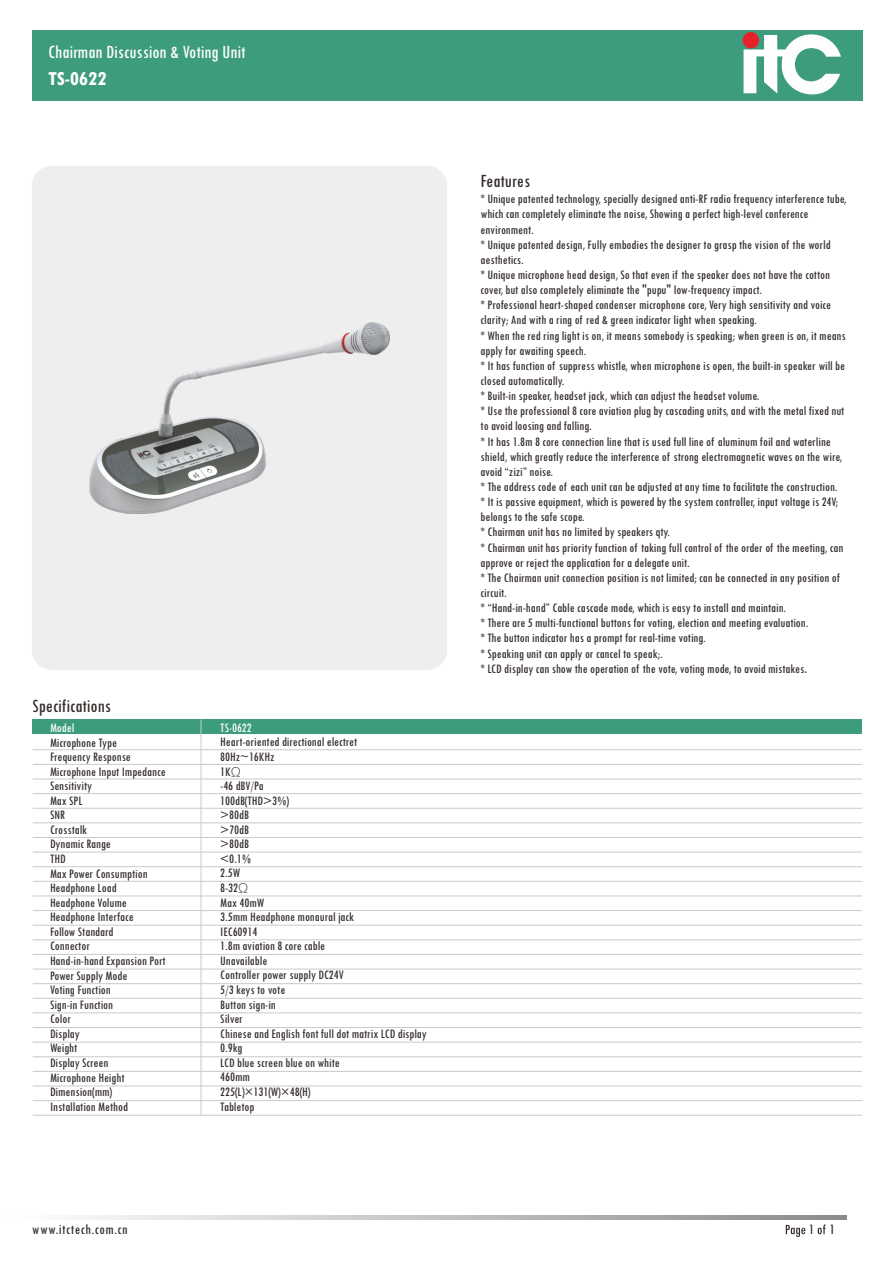
<style>
.page{position:relative;width:893px;height:1263px;background:#fff}
.page>*{position:absolute;margin:0;border:0;box-sizing:border-box;transform-origin:0 0}
.t1{font:700 condensed 21px "Tw Cen";color:#fefefe}
.t2{font:500 condensed 19.5px "Tw Cen";color:#fefefe}
.t3{font:500 condensed 19.5px "Tw Cen";color:#332c2b}
.t4{font:500 condensed 15px "Tw Cen";letter-spacing:.035em;color:#332c2b}
.t5{font:500 condensed 13.5px/14.5px "Tw Cen";color:#332c2b}
.t6{font:500 condensed 13.5px "Tw Cen";color:#fefefe}
.s1{font-family:"Deng Xian";font-weight:300;font-stretch:normal}
.s2{font-family:"Sim Sun";font-weight:400;font-stretch:normal}
</style>
<div class="page">
<div style="left:33px;top:30px;width:830px;height:71px;background:#3e9c7e"></div>
<svg style="left:743px;top:32px;width:98px;height:63px"></svg>
<svg style="left:786px;top:1225px;width:19px;height:12px"></svg>
<svg style="left:818px;top:1224px;width:8px;height:10px"></svg>
<svg style="left:84px;top:1216px;width:762px;height:3px;background:#bfbfc0"></svg>
<div style="left:32px;top:166px;width:415px;height:504px;background:#eeeeef;border-radius:20px"></div>
<div style="left:33px;top:719px;width:829px;height:15px;background:#3e9c7e"></div>
<hr style="left:33px;top:749px;width:829px;height:1px;background:#c9caca">
<hr style="left:33px;top:764px;width:829px;height:1px;background:#c9caca">
<hr style="left:33px;top:778px;width:829px;height:1px;background:#c9caca">
<hr style="left:33px;top:793px;width:829px;height:1px;background:#c9caca">
<hr style="left:33px;top:808px;width:829px;height:1px;background:#c9caca">
<hr style="left:33px;top:822px;width:829px;height:1px;background:#c9caca">
<hr style="left:33px;top:852px;width:829px;height:1px;background:#c9caca">
<hr style="left:33px;top:866px;width:829px;height:1px;background:#c9caca">
<hr style="left:33px;top:881px;width:829px;height:1px;background:#c9caca">
<hr style="left:33px;top:910px;width:829px;height:1px;background:#c9caca">
<hr style="left:33px;top:939px;width:829px;height:1px;background:#c9caca">
<hr style="left:33px;top:837px;width:829px;height:1px;background:#c9caca">
<hr style="left:201px;top:719px;width:1px;height:396px;background:#c9caca">
<hr style="left:33px;top:954px;width:829px;height:1px;background:#c9caca">
<hr style="left:33px;top:983px;width:829px;height:1px;background:#c9caca">
<hr style="left:33px;top:998px;width:829px;height:1px;background:#c9caca">
<hr style="left:33px;top:895px;width:829px;height:1px;background:#c9caca">
<hr style="left:33px;top:969px;width:829px;height:1px;background:#c9caca">
<hr style="left:33px;top:925px;width:829px;height:1px;background:#c9caca">
<img style="left:89px;top:322px;width:301px;height:192px">
<hr style="left:33px;top:1012px;width:829px;height:1px;background:#c9caca">
<hr style="left:33px;top:1027px;width:829px;height:1px;background:#c9caca">
<hr style="left:33px;top:1100px;width:829px;height:1px;background:#c9caca">
<hr style="left:33px;top:1115px;width:829px;height:1px;background:#c9caca">
<hr style="left:33px;top:1056px;width:829px;height:1px;background:#c9caca">
<hr style="left:33px;top:1042px;width:829px;height:1px;background:#c9caca">
<hr style="left:33px;top:1071px;width:829px;height:1px;background:#c9caca">
<hr style="left:33px;top:1085px;width:829px;height:1px;background:#c9caca">
<h2 class="t2" style="left:48px;top:46px;width:199px">Chairman Discussion &amp; Voting Unit</h2>
<h1 class="t1" style="left:48px;top:71px;width:60px">TS-0622</h1>
<h2 class="t3" style="left:32px;top:699px;width:80px">Specifications</h2>
<p class="t6" style="left:50px;top:723px;width:26px">Model</p>
<p class="t5" style="left:50px;top:736px;width:117px">Microphone Type<br>Frequency Response<br>Microphone Input Impedance<br>Sensitivity<br>Max SPL<br>SNR<br>Crosstalk<br>Dynamic Range<br>THD<br>Max Power Consumption<br>Headphone Load<br>Headphone Volume<br>Headphone Interface<br>Follow Standard<br>Connector<br>Hand-in-hand Expansion Port<br>Power Supply Mode<br>Voting Function<br>Sign-in Function<br>Color<br>Display<br>Weight<br>Display Screen<br>Microphone Height<br>Dimension(mm)<br>Installation Method</p>
<p class="t6" style="left:220px;top:723px;width:33px">TS-0622</p>
<p class="t5" style="left:220px;top:736px;width:208px">Heart-oriented directional electret<br>80Hz~16KHz<br>1K<span class="s1">Ω<br></span>-46 dBV/Pa<br>100dB(THD&gt;3%)<br>&gt;80dB<br>&gt;70dB<br>&gt;80dB<br>&lt;0.1%<br>2.5W<br>8-32<span class="s1">Ω<br></span>Max 40mW<br>3.5mm Headphone monaural jack<br>IEC60914<br>1.8m aviation 8 core cable<br>Unavailable<br>Controller power supply DC24V<br>5/3 keys to vote<br>Button sign-in<br>Silver<br>Chinese and English font full dot matrix LCD display<br>0.9kg<br>LCD blue screen blue on white<br>460mm<br>225(L)×131(W)×48(H)<br>Tabletop</p>
<h2 class="t3" style="left:481px;top:174px;width:51px">Features</h2>
<p class="t5" style="left:481px;top:192px;width:367px;line-height:15.1px">* Unique patented technology, specially designed anti-RF radio frequency interference tube, which can completely eliminate the noise, Showing a perfect high-level conference environment.<br>* Unique patented design, Fully embodies the designer to grasp the vision of the world aesthetics.<br>* Unique microphone head design, So that even if the speaker does not have the cotton cover, but also completely eliminate the "pupu" low-frequency impact.<br>* Professional heart-shaped condenser microphone core, Very high sensitivity and voice clarity; And with a ring of red &amp; green indicator light when speaking.<br>* When the red ring light is on, it means somebody is speaking; when green is on, it means apply for awaiting speech.<br>* It has function of suppress whistle, when microphone is open, the built-in speaker will be closed automatically.<br>* Built-in speaker, headset jack, which can adjust the headset volume.<br>* Use the professional 8 core aviation plug by cascading units, and with the metal fixed nut to avoid loosing and falling.<br>* It has 1.8m 8 core connection line that is used full line of aluminum foil and waterline shield, which greatly reduce the interference of strong electromagnetic waves on the wire, avoid “zizi” noise.<br>* The address code of each unit can be adjusted at any time to facilitate the construction.<br>* It is passive equipment, which is powered by the system controller, input voltage is 24V; belongs to the safe scope.<br>* Chairman unit has no limited by speakers qty.<br>* Chairman unit has priority function of taking full control of the order of the meeting, can approve or reject the application for a delegate unit.<br>* The Chairman unit connection position is not limited; can be connected in any position of circuit.<br>* “Hand-in-hand” Cable cascade mode, which is easy to install and maintain.<br>* There are 5 multi-functional buttons for voting, election and meeting evaluation.<br>* The button indicator has a prompt for real-time voting.<br>* Speaking unit can apply or cancel to speak;.<br>* LCD display can show the operation of the vote, voting mode, to avoid mistakes<span class="s2">.</span></p>
<p class="t4" style="left:32px;top:1224px;width:97px">www.itctech.com.cn</p>
<p class="t4" style="left:809px;top:1224px;width:28px">1 1</p>
</div>
